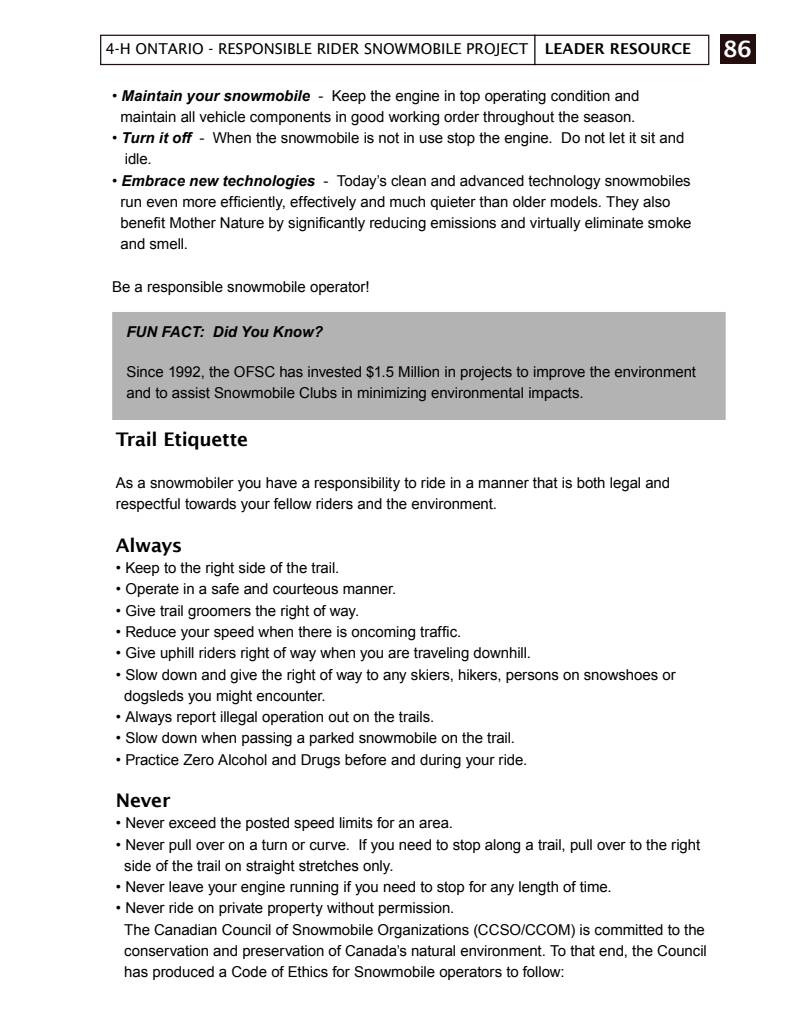
<style>
.page{position:relative;width:803px;height:1028px;background:#fff}
.page>*{position:absolute;margin:0;border:0;box-sizing:border-box;transform-origin:0 0}
.t1{font:600 22.5px "Lucida Sans";color:#fff}
.t2{font:600 18.75px "Lucida Sans";letter-spacing:-.02em;color:#000}
.t3{font:15px/21.2px "Arial";letter-spacing:-.005em;color:#000}
.t4{font:italic 700 15px/21.2px "Arial";color:#000}
.t5{font:15px "Lucida Sans";color:#000}
.s1{font-weight:600}
.s2{font-weight:700;font-style:italic}
</style>
<div class="page">
<div style="left:720px;top:34px;width:35px;height:30px;background:#240d0d"></div>
<div style="left:100px;top:35px;width:609px;height:30px;border:1px solid #240d0d"></div>
<hr style="left:534px;top:35px;width:1px;height:30px;background:#000">
<div style="left:114px;top:314px;width:609px;height:104px;background:#b3b3b3"></div>
<p class="t5" style="left:105px;top:41px;width:587px">4-H ONTARIO - RESPONSIBLE RIDER SNOWMOBILE PROJECT <span class="s1">LEADER RESOURCE</span></p>
<p class="t3" style="left:112px;top:85px;width:529px;text-align:center">• <span class="s2">Maintain your snowmobile</span> - Keep the engine in top operating condition and maintain all vehicle components in good working order throughout the season.</p>
<p class="t3" style="left:125px;top:127px;width:561px;text-indent:-13px">• <span class="s2">Turn it off</span> - When the snowmobile is not in use stop the engine. Do not let it sit and idle.</p>
<p class="t3" style="left:120px;top:170px;width:572px;text-indent:-8px">• <span class="s2">Embrace new technologies</span> - Today’s clean and advanced technology snowmobiles run even more efficiently, effectively and much quieter than older models. They also benefit Mother Nature by significantly reducing emissions and virtually eliminate smoke and smell.</p>
<p class="t3" style="left:112px;top:276px;width:259px">Be a responsible snowmobile operator!</p>
<p class="t4" style="left:126px;top:322px;width:198px">FUN FACT: Did You Know?</p>
<p class="t3" style="left:126px;top:361px;width:571px">Since 1992, the OFSC has invested $1.5 Million in projects to improve the environment and to assist Snowmobile Clubs in minimizing environmental impacts.</p>
<p class="t2" style="left:116px;top:428px;width:134px">Trail Etiquette</p>
<p class="t3" style="left:116px;top:472px;width:555px">As a snowmobiler you have a responsibility to ride in a manner that is both legal and respectful towards your fellow riders and the environment.</p>
<p class="t2" style="left:116px;top:534px;width:68px">Always</p>
<p class="t3" style="left:116px;top:557px;width:225px">• Keep to the right side of the trail.</p>
<p class="t3" style="left:116px;top:578px;width:282px">• Operate in a safe and courteous manner.</p>
<p class="t3" style="left:116px;top:600px;width:245px">• Give trail groomers the right of way.</p>
<p class="t3" style="left:116px;top:621px;width:347px">• Reduce your speed when there is oncoming traffic.</p>
<p class="t3" style="left:116px;top:642px;width:416px">• Give uphill riders right of way when you are traveling downhill.</p>
<p class="t3" style="left:124px;top:663px;width:553px;text-indent:-8px">• Slow down and give the right of way to any skiers, hikers, persons on snowshoes or dogsleds you might encounter.</p>
<p class="t3" style="left:116px;top:706px;width:320px">• Always report illegal operation out on the trails.</p>
<p class="t3" style="left:116px;top:727px;width:400px">• Slow down when passing a parked snowmobile on the trail.</p>
<p class="t3" style="left:116px;top:748px;width:413px">• Practice Zero Alcohol and Drugs before and during your ride.</p>
<p class="t2" style="left:116px;top:789px;width:56px">Never</p>
<p class="t3" style="left:116px;top:812px;width:338px">• Never exceed the posted speed limits for an area.</p>
<p class="t3" style="left:124px;top:833px;width:577px;text-indent:-8px">• Never pull over on a turn or curve. If you need to stop along a trail, pull over to the right side of the trail on straight stretches only.</p>
<p class="t3" style="left:116px;top:876px;width:497px">• Never leave your engine running if you need to stop for any length of time.</p>
<p class="t3" style="left:124px;top:897px;width:584px;text-indent:-8px">• Never ride on private property without permission.<br>The Canadian Council of Snowmobile Organizations (CCSO/CCOM) is committed to the conservation and preservation of Canada’s natural environment. To that end, the Council has produced a Code of Ethics for Snowmobile operators to follow:</p>
<p class="t4" style="left:116px;top:368px;width:422px">an average of $412 in cash, in-kind and in volunteer labour.<br>FUN FACT: Did You Know?</p>
<h1 class="t1" style="left:723px;top:36px;width:30px">86</h1>
</div>
